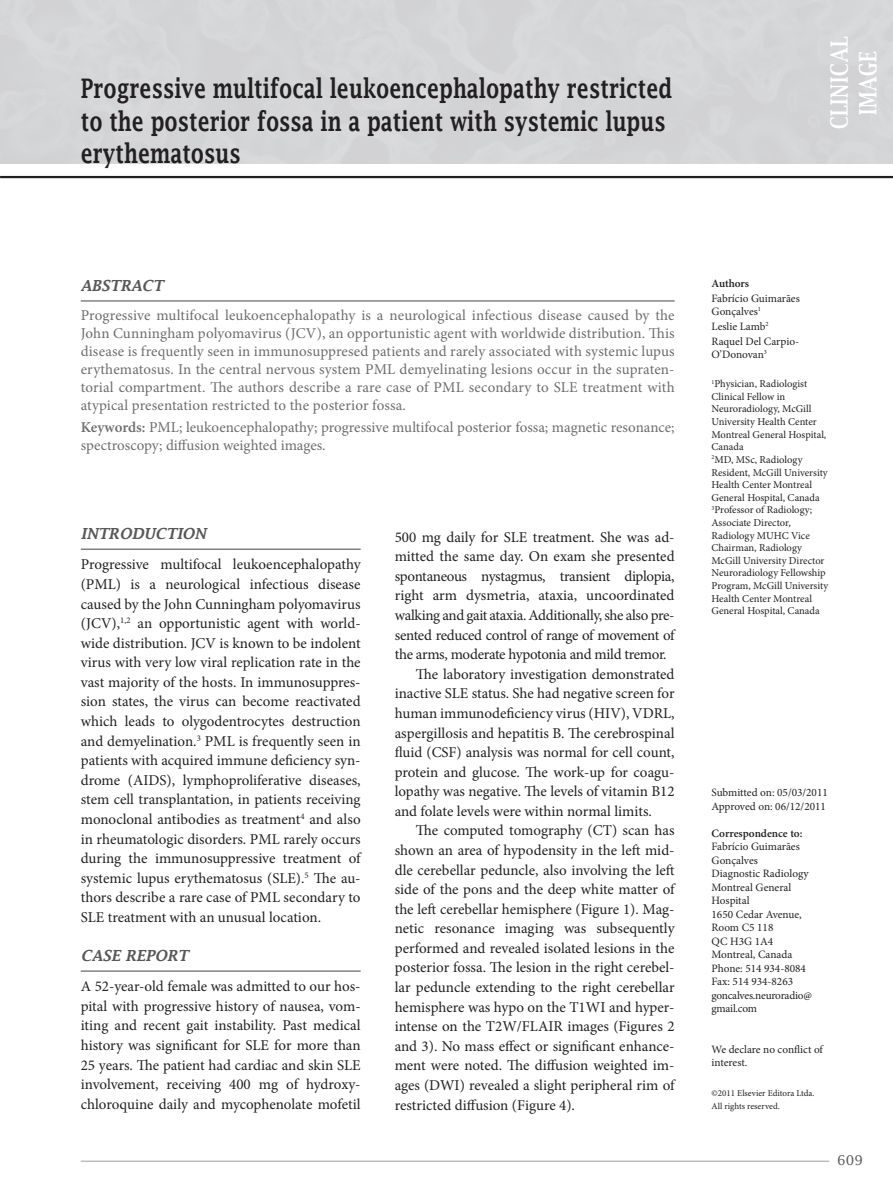
<style>
.page{position:relative;width:893px;height:1191px;background:#fff}
.page>*{position:absolute;margin:0;border:0;box-sizing:border-box;transform-origin:0 0}
.t1{font:600 27px/32.4px "Lucida Fax";color:#231f20;scale:.75 1}
.t2{font:600 24px/28.8px "Lucida Bright";letter-spacing:.04em;color:#fff;text-align:center;scale:.75 1}
.t3{font:15px/19.5px "Minion Pro";letter-spacing:-.005em;color:#231f20;text-align:justify}
.t4{font:15px/18px "Minion Pro";color:#6c6d70;text-align:justify}
.t5{font:15px "Minion Pro";letter-spacing:-.025em;color:#231f20}
.t6{font:italic 600 15px "Lucida Fax";color:#57585a}
.t7{font:13.5px "Lucida Fax";color:#57585a}
.t8{font:11.25px/13.5px "Minion Pro";color:#231f20}
.t9{font:600 11.25px "Minion Pro";color:#231f20}
.t10{font:10.5px/12.6px "Minion Pro";color:#231f20}
.t11{font:9px/13.5px "Minion Pro";color:#231f20}
.s1{font-weight:600}
</style>
<div class="page">
<hr style="left:0;top:176px;width:893px;height:2px;background:#231f20">
<hr style="left:81px;top:1160px;width:748px;height:1px;background:#a8a9ad">
<hr style="left:81px;top:300px;width:594px;height:1px;background:#57585a">
<hr style="left:81px;top:548px;width:280px;height:2px;background:#57585a">
<hr style="left:81px;top:970px;width:280px;height:1px;background:#57585a">
<h1 class="t1" style="left:81px;top:72px;width:790px">Progressive multifocal leukoencephalopathy restricted to the posterior fossa in a patient with systemic lupus erythematosus</h1>
<h2 class="t2" style="left:825px;top:129px;width:125px;rotate:-90deg">CLINICAL<br>IMAGE</h2>
<p class="t6" style="left:81px;top:277px;width:84px">ABSTRACT</p>
<p class="t4" style="left:81px;top:306px;width:595px">Progressive multifocal leukoencephalopathy is a neurological infectious disease caused by the John Cunningham polyomavirus (JCV), an opportunistic agent with worldwide distribution. This disease is frequently seen in immunosuppresed patients and rarely associated with systemic lupus erythematosus. In the central nervous system PML demyelinating lesions occur in the supraten&shy;torial compartment. The authors describe a rare case of PML secondary to SLE treatment with atypical presentation restricted to the posterior fossa.</p>
<p class="t4" style="left:81px;top:418px;width:595px"><span class="s1">Keywords:</span> PML; leukoencephalopathy; progressive multifocal posterior fossa; magnetic resonance; spectroscopy; diffusion weighted images.</p>
<p class="t6" style="left:81px;top:525px;width:127px">INTRODUCTION</p>
<p class="t3" style="left:81px;top:555px;width:281px">Progressive multifocal leukoencephalopathy (PML) is a neurological infectious disease caused by the John Cunningham polyomavirus (JCV),<sup>1,2</sup> an opportunistic agent with world&shy;wide distribution. JCV is known to be indolent virus with very low viral replication rate in the vast majority of the hosts. In immunosuppres&shy;sion states, the virus can become reactivated which leads to olygodentrocytes destruction and demyelination.<sup>3</sup> PML is frequently seen in patients with acquired immune deficiency syn&shy;drome (AIDS), lymphoproliferative diseases, stem cell transplantation, in patients receiving monoclonal antibodies as treatment<sup>4</sup> and also in rheumatologic disorders. PML rarely occurs during the immunosuppressive treatment of systemic lupus erythematosus (SLE).<sup>5</sup> The au&shy;thors describe a rare case of PML secondary to SLE treatment with an unusual location.</p>
<p class="t6" style="left:81px;top:947px;width:109px">CASE REPORT</p>
<p class="t3" style="left:81px;top:976px;width:281px">A 52-year-old female was admitted to our hos&shy;pital with progressive history of nausea, vom&shy;iting and recent gait instability. Past medical history was significant for SLE for more than 25 years. The patient had cardiac and skin SLE involvement, receiving 400 mg of hydroxy&shy;chloroquine daily and mycophenolate mofetil</p>
<p class="t3" style="left:395px;top:527px;width:281px">500 mg daily for SLE treatment. She was ad-</p>
<p class="t3" style="left:395px;top:547px;width:281px">mitted the same day. On exam she presented</p>
<p class="t5" style="left:395px;top:566px;width:281px">spontaneous nystagmus, transient diplopia,</p>
<p class="t3" style="left:395px;top:586px;width:281px">right arm dysmetria, ataxia, uncoordinated</p>
<p class="t3" style="left:395px;top:605px;width:281px">walking and gait ataxia. Additionally, she also pre-</p>
<p class="t5" style="left:395px;top:625px;width:281px">sented reduced control of range of movement of</p>
<p class="t3" style="left:395px;top:644px;width:274px">the arms, moderate hypotonia and mild tremor.</p>
<p class="t3" style="left:416px;top:664px;width:260px">The laboratory investigation demonstrated</p>
<p class="t3" style="left:395px;top:684px;width:281px">inactive SLE status. She had negative screen for</p>
<p class="t3" style="left:395px;top:703px;width:281px">human immunodeficiency virus (HIV), VDRL,</p>
<p class="t3" style="left:395px;top:723px;width:281px">aspergillosis and hepatitis B. The cerebrospinal</p>
<p class="t3" style="left:395px;top:742px;width:281px">fluid (CSF) analysis was normal for cell count,</p>
<p class="t3" style="left:395px;top:762px;width:281px">protein and glucose. The work-up for coagu-</p>
<p class="t3" style="left:395px;top:781px;width:281px">lopathy was negative. The levels of vitamin B12</p>
<p class="t3" style="left:395px;top:801px;width:259px">and folate levels were within normal limits.</p>
<p class="t3" style="left:416px;top:821px;width:260px">The computed tomography (CT) scan has</p>
<p class="t3" style="left:395px;top:840px;width:281px">shown an area of hypodensity in the left mid-</p>
<p class="t3" style="left:395px;top:860px;width:281px">dle cerebellar peduncle, also involving the left</p>
<p class="t3" style="left:395px;top:879px;width:281px">side of the pons and the deep white matter of</p>
<p class="t3" style="left:395px;top:899px;width:281px">the left cerebellar hemisphere (Figure 1). Mag-</p>
<p class="t3" style="left:395px;top:919px;width:281px">netic resonance imaging was subsequently</p>
<p class="t3" style="left:395px;top:938px;width:281px">performed and revealed isolated lesions in the</p>
<p class="t3" style="left:395px;top:958px;width:281px">posterior fossa. The lesion in the right cerebel-</p>
<p class="t3" style="left:395px;top:977px;width:281px">lar peduncle extending to the right cerebellar</p>
<p class="t3" style="left:395px;top:997px;width:281px">hemisphere was hypo on the T1WI and hyper-</p>
<p class="t3" style="left:395px;top:1016px;width:281px">intense on the T2W/FLAIR images (Figures 2</p>
<p class="t3" style="left:395px;top:1036px;width:281px">and 3). No mass effect or significant enhance-</p>
<p class="t3" style="left:395px;top:1056px;width:281px">ment were noted. The diffusion weighted im-</p>
<p class="t3" style="left:395px;top:1075px;width:281px">ages (DWI) revealed a slight peripheral rim of</p>
<p class="t3" style="left:395px;top:1095px;width:182px">restricted diffusion (Figure 4).</p>
<p class="t9" style="left:711px;top:276px;width:39px">Authors</p>
<p class="t8" style="left:711px;top:292px;width:90px;line-height:12.8px">Fabrício Guimarães<br>Gonçalves<sup>1</sup></p>
<p class="t8" style="left:711px;top:319px;width:89px;line-height:14.9px">Leslie Lamb<sup>2<br></sup>Raquel Del Carpio-</p>
<p class="t8" style="left:711px;top:347px;width:57px">O’Donovan<sup>3</sup></p>
<p class="t10" style="left:711px;top:378px;width:118px"><sup>1</sup>Physician, Radiologist<br>Clinical Fellow in<br>Neuroradiology, McGill<br>University Health Center<br>Montreal General Hospital,<br>Canada<br><sup>2</sup>MD, MSc, Radiology<br>Resident, McGill University<br>Health Center Montreal<br>General Hospital, Canada<br><sup>3</sup>Professor of Radiology;<br>Associate Director,<br>Radiology MUHC Vice<br>Chairman, Radiology<br>McGill University Director<br>Neuroradiology Fellowship<br>Program, McGill University<br>Health Center Montreal<br>General Hospital, Canada</p>
<p class="t8" style="left:711px;top:786px;width:118px">Submitted on: 05/03/2011<br>Approved on: 06/12/2011</p>
<p class="t9" style="left:711px;top:825px;width:92px">Correspondence to:</p>
<p class="t8" style="left:711px;top:840px;width:102px">Fabrício Guimarães<br>Gonçalves<br>Diagnostic Radiology<br>Montreal General<br>Hospital<br>1650 Cedar Avenue,<br>Room C5 118<br>QC H3G 1A4<br>Montreal, Canada<br>Phone: 514 934-8084<br>Fax: 514 934-8263 goncalves.neuroradio@ gmail.com</p>
<p class="t8" style="left:711px;top:1042px;width:113px">We declare no conflict of interest.</p>
<p class="t11" style="left:711px;top:1086px;width:104px">©2011 Elsevier Editora Ltda.<br>All rights reserved.</p>
<p class="t7" style="left:837px;top:1152px;width:27px">609</p>
</div>
